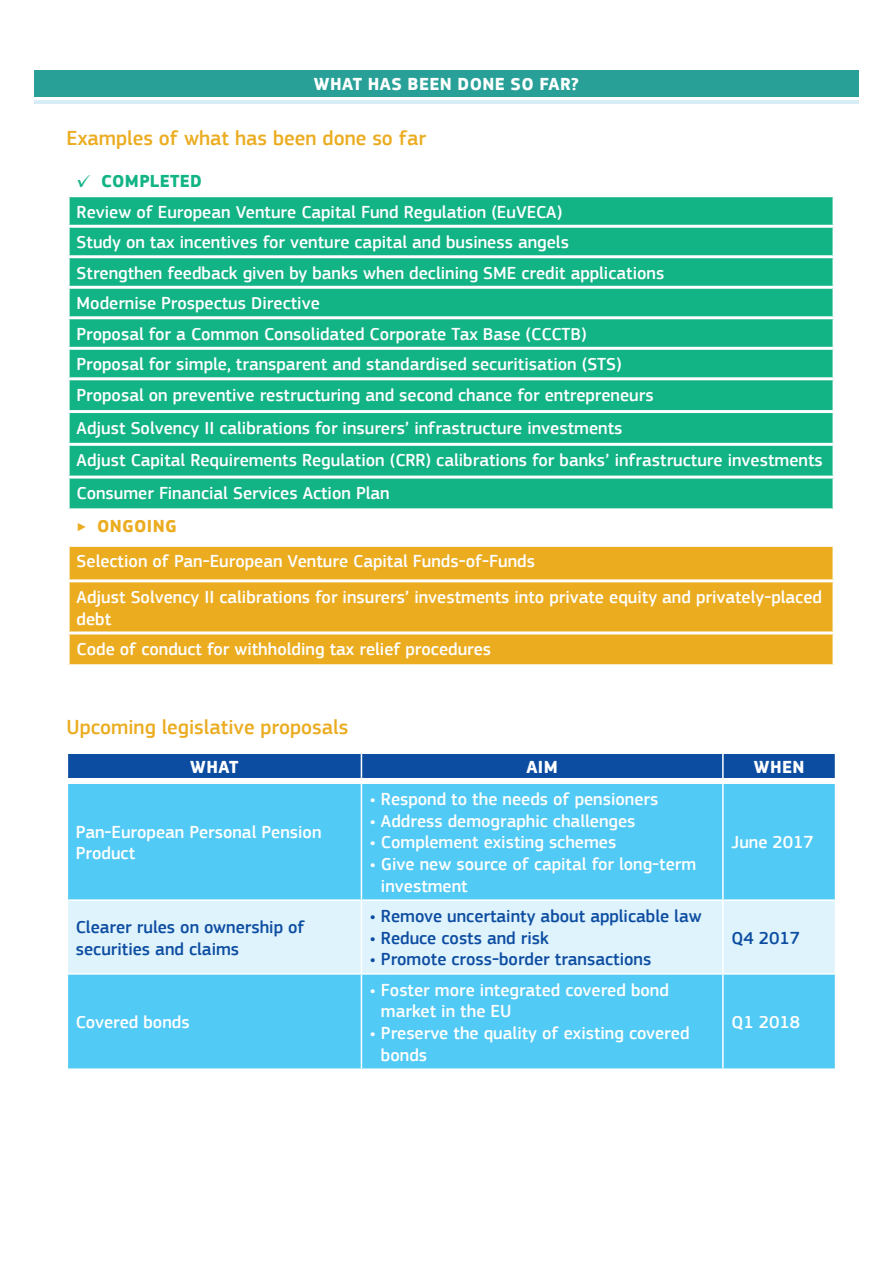
<style>
.page{position:relative;width:893px;height:1263px;background:#fff}
.page>*{position:absolute;margin:0;border:0;box-sizing:border-box;transform-origin:0 0}
.t1{font:500 21px "EC Square Sans Pro";color:#ebac20}
.t2{font:500 18px/21.6px "EC Square Sans Pro";color:#fff}
.t3{font:500 18px/21.6px "EC Square Sans Pro";color:#0d4da1}
.t4{font:700 18px "EC Square Sans Pro";letter-spacing:.02em;color:#fff}
.t5{font:700 18px "EC Square Sans Pro";letter-spacing:.02em;color:#12b385}
.t6{font:700 18px "EC Square Sans Pro";letter-spacing:.02em;color:#ebac20}
</style>
<div class="page">
<div style="left:70px;top:197px;width:763px;height:311px;background:#12b385"></div>
<div style="left:70px;top:547px;width:763px;height:117px;background:#ebac20"></div>
<hr style="left:67px;top:225px;width:769px;height:3px;background:#fff">
<hr style="left:67px;top:255px;width:769px;height:3px;background:#fff">
<hr style="left:67px;top:286px;width:769px;height:3px;background:#fff">
<hr style="left:67px;top:316px;width:769px;height:3px;background:#fff">
<hr style="left:67px;top:347px;width:769px;height:3px;background:#fff">
<hr style="left:67px;top:377px;width:769px;height:3px;background:#fff">
<hr style="left:67px;top:579px;width:769px;height:3px;background:#fff">
<hr style="left:67px;top:410px;width:769px;height:3px;background:#fff">
<hr style="left:67px;top:443px;width:769px;height:3px;background:#fff">
<hr style="left:67px;top:476px;width:769px;height:3px;background:#fff">
<hr style="left:67px;top:631px;width:769px;height:3px;background:#fff">
<svg style="left:68px;top:197px;width:141px;height:39px;background:#28ba90"></svg>
<svg style="left:70px;top:505px;width:113px;height:4px"></svg>
<hr style="left:34px;top:100px;width:825px;height:4px;background:#d7edf5">
<div style="left:68px;top:784px;width:767px;height:284px;background:#51caf5"></div>
<div style="left:68px;top:901px;width:767px;height:72px;background:#def3fc"></div>
<svg style="left:68px;top:753px;width:767px;height:26px;background:#205ba8"></svg>
<hr style="left:361px;top:784px;width:1px;height:115px;background:#fff">
<hr style="left:722px;top:784px;width:2px;height:115px;background:#fff">
<hr style="left:67px;top:899px;width:294px;height:2px;background:#fff">
<hr style="left:361px;top:899px;width:362px;height:2px;background:#fff">
<hr style="left:361px;top:901px;width:1px;height:72px;background:#fff">
<hr style="left:723px;top:899px;width:113px;height:2px;background:#fff">
<hr style="left:722px;top:901px;width:2px;height:72px;background:#fff">
<hr style="left:67px;top:973px;width:294px;height:2px;background:#fff">
<hr style="left:361px;top:973px;width:362px;height:2px;background:#fff">
<hr style="left:361px;top:975px;width:1px;height:93px;background:#fff">
<hr style="left:723px;top:973px;width:113px;height:2px;background:#fff">
<hr style="left:722px;top:975px;width:2px;height:93px;background:#fff">
<div style="left:34px;top:70px;width:825px;height:27px;background:#28a098"></div>
<p class="t4" style="left:314px;top:73px;width:267px">WHAT HAS BEEN DONE SO FAR?</p>
<p class="t1" style="left:67px;top:126px;width:361px">Examples of what has been done so far</p>
<p class="t5" style="left:77px;top:170px;width:127px">✓ COMPLETED</p>
<p class="t2" style="left:77px;top:201px;width:487px">Review of European Venture Capital Fund Regulation (EuVECA)</p>
<p class="t2" style="left:77px;top:232px;width:494px">Study on tax incentives for venture capital and business angels</p>
<p class="t2" style="left:77px;top:262px;width:589px">Strengthen feedback given by banks when declining SME credit applications</p>
<p class="t2" style="left:77px;top:293px;width:245px">Modernise Prospectus Directive</p>
<p class="t2" style="left:77px;top:323px;width:512px">Proposal for a Common Consolidated Corporate Tax Base (CCCTB)</p>
<p class="t2" style="left:77px;top:354px;width:547px">Proposal for simple, transparent and standardised securitisation (STS)</p>
<p class="t2" style="left:77px;top:384px;width:579px">Proposal on preventive restructuring and second chance for entrepreneurs</p>
<p class="t2" style="left:77px;top:417px;width:547px">Adjust Solvency II calibrations for insurers’ infrastructure investments</p>
<p class="t2" style="left:77px;top:450px;width:748px">Adjust Capital Requirements Regulation (CRR) calibrations for banks’ infrastructure investments</p>
<p class="t2" style="left:77px;top:483px;width:315px">Consumer Financial Services Action Plan</p>
<p class="t6" style="left:77px;top:515px;width:102px">‣ ONGOING</p>
<p class="t2" style="left:77px;top:551px;width:460px">Selection of Pan-European Venture Capital Funds-of-Funds</p>
<p class="t2" style="left:77px;top:586px;width:747px">Adjust Solvency II calibrations for insurers’ investments into private equity and privately-placed debt</p>
<p class="t2" style="left:77px;top:639px;width:416px">Code of conduct for withholding tax relief procedures</p>
<p class="t1" style="left:67px;top:715px;width:283px">Upcoming legislative proposals</p>
<p class="t4" style="left:190px;top:756px;width:50px">WHAT</p>
<p class="t4" style="left:526px;top:756px;width:33px">AIM</p>
<p class="t4" style="left:754px;top:756px;width:52px">WHEN</p>
<p class="t2" style="left:76px;top:821px;width:247px">Pan-European Personal Pension<br>Product</p>
<p class="t3" style="left:76px;top:916px;width:230px">Clearer rules on ownership of securities and claims</p>
<p class="t2" style="left:76px;top:1012px;width:115px">Covered bonds</p>
<p class="t2" style="left:370px;top:789px;width:290px">• Respond to the needs of pensioners</p>
<p class="t2" style="left:370px;top:810px;width:267px">• Address demographic challenges</p>
<p class="t2" style="left:370px;top:832px;width:248px">• Complement existing schemes</p>
<p class="t2" style="left:381px;top:854px;width:317px;text-indent:-11px">• Give new source of capital for long-term investment</p>
<p class="t3" style="left:370px;top:906px;width:333px">• Remove uncertainty about applicable law</p>
<p class="t3" style="left:370px;top:927px;width:180px">• Reduce costs and risk</p>
<p class="t3" style="left:370px;top:949px;width:283px">• Promote cross-border transactions</p>
<p class="t2" style="left:381px;top:979px;width:289px;text-indent:-11px">• Foster more integrated covered bond market in the EU</p>
<p class="t2" style="left:381px;top:1023px;width:310px;text-indent:-11px">• Preserve the quality of existing covered bonds</p>
<p class="t2" style="left:731px;top:832px;width:84px">June 2017</p>
<p class="t3" style="left:731px;top:927px;width:70px">Q4 2017</p>
<p class="t2" style="left:731px;top:1012px;width:70px">Q1 2018</p>
</div>
